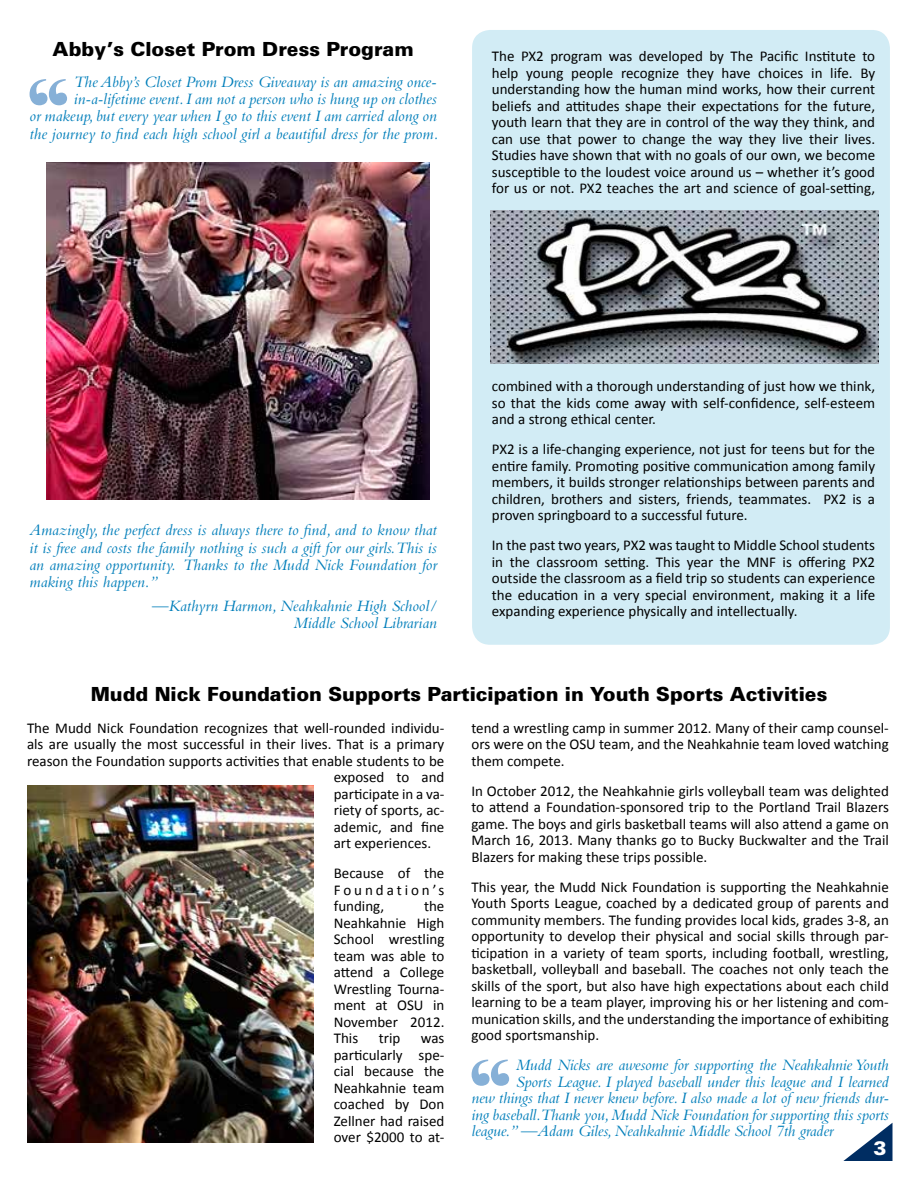
<style>
.page{position:relative;width:918px;height:1188px;background:#fff}
.page>*{position:absolute;margin:0;border:0;box-sizing:border-box;transform-origin:0 0}
.t1{font:900 19.5px "Zurich BT";color:#000}
.t2{font:900 19.5px "Zurich BT";color:#fff}
.t3{font:italic 16.5px/17.2px "Bembo";color:#007eba;text-align:right}
.t4{font:15px/16.5px "Calibri";color:#000;text-align:justify}
</style>
<div class="page">
<svg style="left:843px;top:1123px;width:49px;height:38px"></svg>
<div style="left:472px;top:30px;width:418px;height:615px;background:#d2ecf5;border-radius:18px"></div>
<img style="left:47px;top:162px;width:382px;height:338px">
<svg style="left:30px;top:79px;width:37px;height:26px"></svg>
<img style="left:491px;top:211px;width:387px;height:152px">
<img style="left:27px;top:786px;width:287px;height:357px">
<svg style="left:472px;top:1060px;width:37px;height:26px"></svg>
<h1 class="t1" style="left:53px;top:37px;width:363px">Abby’s Closet Prom Dress Program</h1>
<p class="t3" style="left:30px;top:73px;width:410px">The Abby’s Closet Prom Dress Giveaway is an amazing once&shy;in-a-lifetime event. I am not a person who is hung up on clothes<br>or makeup, but every year when I go to this event I am carried along on the journey to find each high school girl a beautiful dress for the prom.</p>
<p class="t4" style="left:492px;top:47px;width:385px">The PX2 program was developed by The Pacific Institute to help young people recognize they have choices in life. By understanding how the human mind works, how their current beliefs and attitudes shape their expectations for the future, youth learn that they are in control of the way they think, and can use that power to change the way they live their lives.<br>Studies have shown that with no goals of our own, we become susceptible to the loudest voice around us – whether it’s good for us or not. PX2 teaches the art and science of goal-setting,</p>
<p class="t3" style="left:30px;top:521px;width:409px;text-align:justify">Amazingly, the perfect dress is always there to find, and to know that it is free and costs the family nothing is such a gift for our girls. This is an amazing opportunity. Thanks to the Mudd Nick Foundation for making this happen.”</p>
<p class="t3" style="left:152px;top:597px;width:286px">—Kathyrn Harmon, Neahkahnie High School/<br>Middle School Librarian</p>
<p class="t4" style="left:492px;top:377px;width:385px">combined with a thorough understanding of just how we think, so that the kids come away with self-confidence, self-esteem and a strong ethical center.</p>
<p class="t4" style="left:492px;top:440px;width:385px">PX2 is a life-changing experience, not just for teens but for the entire family. Promoting positive communication among family members, it builds stronger relationships between parents and children, brothers and sisters, friends, teammates. PX2 is a proven springboard to a successful future.</p>
<p class="t4" style="left:492px;top:536px;width:385px">In the past two years, PX2 was taught to Middle School students in the classroom setting. This year the MNF is offering PX2 outside the classroom as a field trip so students can experience the education in a very special environment, making it a life expanding experience physically and intellectually.</p>
<h1 class="t1" style="left:91px;top:682px;width:738px">Mudd Nick Foundation Supports Participation in Youth Sports Activities</h1>
<p class="t4" style="left:27px;top:719px;width:419px">The Mudd Nick Foundation recognizes that well-rounded individu-</p>
<p class="t4" style="left:27px;top:735px;width:419px">als are usually the most successful in their lives. That is a primary</p>
<p class="t4" style="left:27px;top:752px;width:419px">reason the Foundation supports activities that enable students to be</p>
<p class="t4" style="left:334px;top:768px;width:112px">exposed to and</p>
<p class="t4" style="left:334px;top:785px;width:112px">participate in a va-</p>
<p class="t4" style="left:334px;top:801px;width:112px">riety of sports, ac-</p>
<p class="t4" style="left:334px;top:818px;width:112px">ademic, and fine</p>
<p class="t4" style="left:334px;top:834px;width:99px">art experiences.</p>
<p class="t4" style="left:334px;top:864px;width:112px">Because of the Foundation’s funding,</p>
<p class="t4" style="left:334px;top:897px;width:112px;text-indent:90px">the Neahkahnie High School wrestling team was able to attend a College Wrestling Tourna&shy;ment at OSU in November 2012.<br>This</p>
<p class="t4" style="left:379px;top:1029px;width:23px">trip</p>
<p class="t4" style="left:334px;top:1029px;width:112px;text-indent:87px">was particularly spe&shy;cial because the Neahkahnie team coached by Don Zellner had raised over $2000 to at-</p>
<p class="t4" style="left:471px;top:719px;width:419px">tend a wrestling camp in summer 2012. Many of their camp counsel&shy;ors were on the OSU team, and the Neahkahnie team loved watching them compete.</p>
<p class="t4" style="left:471px;top:782px;width:419px">In October 2012, the Neahkahnie girls volleyball team was delighted to attend a Foundation-sponsored trip to the Portland Trail Blazers game. The boys and girls basketball teams will also attend a game on March 16, 2013. Many thanks go to Bucky Buckwalter and the Trail Blazers for making these trips possible.</p>
<p class="t4" style="left:471px;top:878px;width:419px">This year, the Mudd Nick Foundation is supporting the Neahkahnie Youth Sports League, coached by a dedicated group of parents and community members. The funding provides local kids, grades 3-8, an opportunity to develop their physical and social skills through par&shy;ticipation in a variety of team sports, including football, wrestling, basketball, volleyball and baseball. The coaches not only teach the skills of the sport, but also have high expectations about each child learning to be a team player, improving his or her listening and com&shy;munication skills, and the understanding the importance of exhibiting good sportsmanship.</p>
<p class="t3" style="left:516px;top:1056px;width:374px">Mudd Nicks are awesome for supporting the Neahkahnie Youth</p>
<p class="t3" style="left:516px;top:1073px;width:374px">Sports League. I played baseball under this league and I learned</p>
<p class="t3" style="left:471px;top:1089px;width:419px">new things that I never knew before. I also made a lot of new friends dur-</p>
<p class="t3" style="left:471px;top:1106px;width:419px">ing baseball.Thank you, Mudd Nick Foundation for supporting this sports</p>
<p class="t3" style="left:471px;top:1122px;width:363px">league.” —Adam Giles, Neahkahnie Middle School 7th grader</p>
<h1 class="t2" style="left:874px;top:1136px;width:14px">3</h1>
</div>
